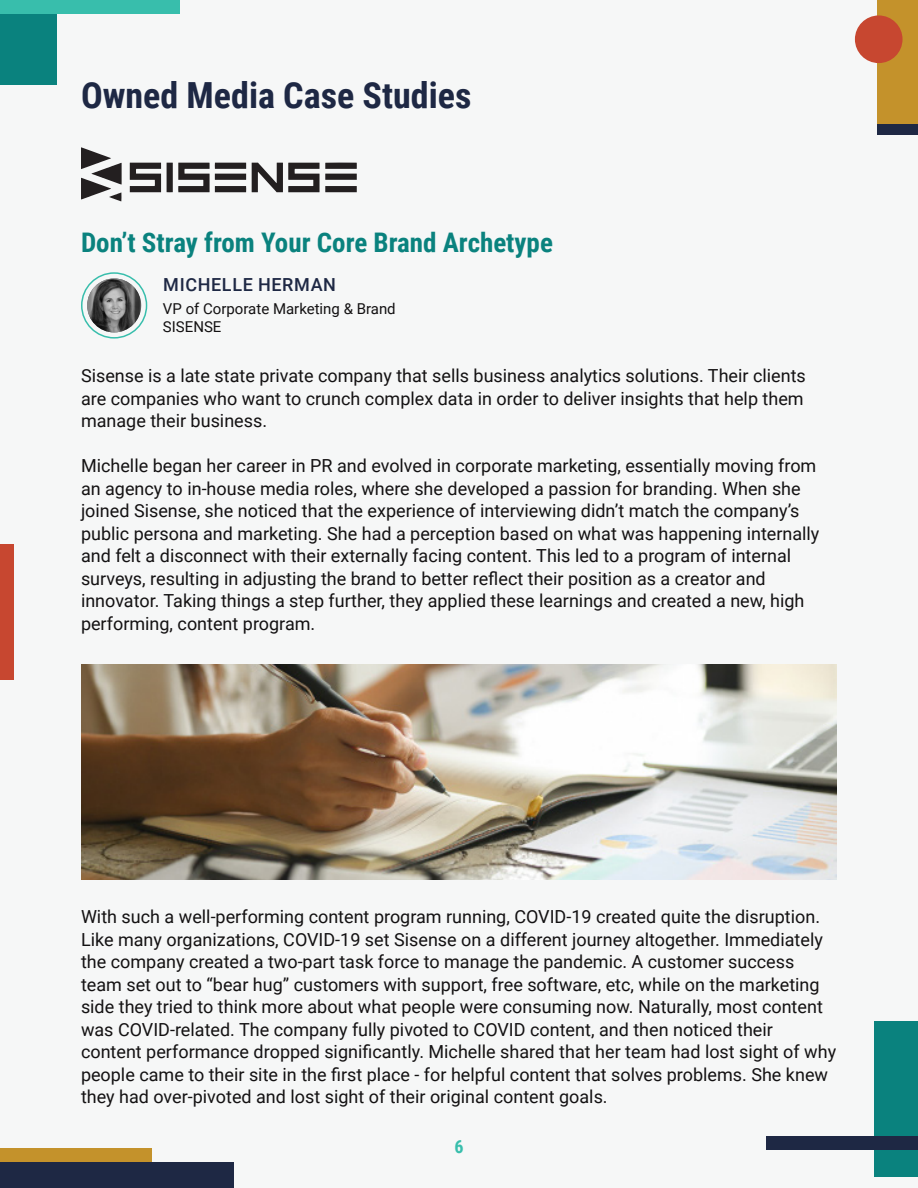
<style>
.page{position:relative;width:918px;height:1188px;background:#f6f7f7}
.page>*{position:absolute;margin:0;border:0;box-sizing:border-box;transform-origin:0 0}
.t1{font:700 36px "Roboto Condensed";color:#1e2844}
.t2{font:700 27px "Roboto Condensed";color:#0a827e}
.Body_Medium{font:18px/22.5px "Roboto";color:#131112}
.Body_Medium-2{font:500 18px "Roboto";letter-spacing:.035em;color:#1e2844}
.t3{font:700 18px "Roboto Condensed";color:#38beac}
.Body_Medium-3{font:15px "Roboto";color:#131112}
</style>
<div class="page">
<div style="left:0;top:0;width:56px;height:84px;background:#0a827e"></div>
<div style="left:875px;top:1022px;width:43px;height:155px;background:#0a827e"></div>
<div style="left:767px;top:1137px;width:151px;height:13px;background:#1e2844"></div>
<div style="left:0;top:1162px;width:233px;height:26px;background:#1e2844"></div>
<div style="left:0;top:1149px;width:151px;height:13px;background:#c4922b"></div>
<div style="left:0;top:0;width:180px;height:14px;background:#38beac"></div>
<div style="left:878px;top:0;width:40px;height:124px;background:#c4922b"></div>
<div style="left:878px;top:124px;width:40px;height:11px;background:#1e2844"></div>
<div style="left:855px;top:15px;width:48px;height:48px;background:#c74730;border-radius:50%"></div>
<div style="left:0;top:544px;width:14px;height:136px;background:#c74730"></div>
<div style="left:81px;top:272px;width:66px;height:67px;border:2px solid #38beac;border-radius:50%"></div>
<svg style="left:130px;top:163px;width:31px;height:29px"></svg>
<svg style="left:252px;top:163px;width:105px;height:29px"></svg>
<svg style="left:167px;top:163px;width:79px;height:29px"></svg>
<svg style="left:81px;top:147px;width:41px;height:54px"></svg>
<img style="left:81px;top:664px;width:756px;height:216px">
<img style="left:87px;top:278px;width:54px;height:54px;border-radius:27px">
<h1 class="t1" style="left:81px;top:70px;width:392px">Owned Media Case Studies</h1>
<h2 class="t2" style="left:81px;top:223px;width:473px">Don’t Stray from Your Core Brand Archetype</h2>
<p class="Body_Medium-2" style="left:163px;top:272px;width:174px">MICHELLE HERMAN</p>
<p class="Body_Medium-3" style="left:163px;top:298px;width:234px">VP of Corporate Marketing &amp; Brand</p>
<p class="Body_Medium-3" style="left:163px;top:316px;width:60px">SISENSE</p>
<p class="Body_Medium" style="left:81px;top:364px;width:726px">Sisense is a late state private company that sells business analytics solutions. Their clients are companies who want to crunch complex data in order to deliver insights that help them manage their business.</p>
<p class="Body_Medium" style="left:81px;top:454px;width:740px">Michelle began her career in PR and evolved in corporate marketing, essentially moving from an agency to in-house media roles, where she developed a passion for branding. When she joined Sisense, she noticed that the experience of interviewing didn’t match the company’s public persona and marketing. She had a perception based on what was happening internally and felt a disconnect with their externally facing content. This led to a program of internal surveys, resulting in adjusting the brand to better reflect their position as a creator and innovator. Taking things a step further, they applied these learnings and created a new, high performing, content program.</p>
<p class="Body_Medium" style="left:81px;top:905px;width:757px">With such a well-performing content program running, COVID-19 created quite the disruption.<br>Like many organizations, COVID-19 set Sisense on a different journey altogether. Immediately the company created a two-part task force to manage the pandemic. A customer success team set out to “bear hug” customers with support, free software, etc, while on the marketing side they tried to think more about what people were consuming now. Naturally, most content was COVID-related. The company fully pivoted to COVID content, and then noticed their content performance dropped significantly. Michelle shared that her team had lost sight of why people came to their site in the first place - for helpful content that solves problems. She knew they had over-pivoted and lost sight of their original content goals.</p>
<p class="t3" style="left:454px;top:1134px;width:11px">6</p>
</div>
